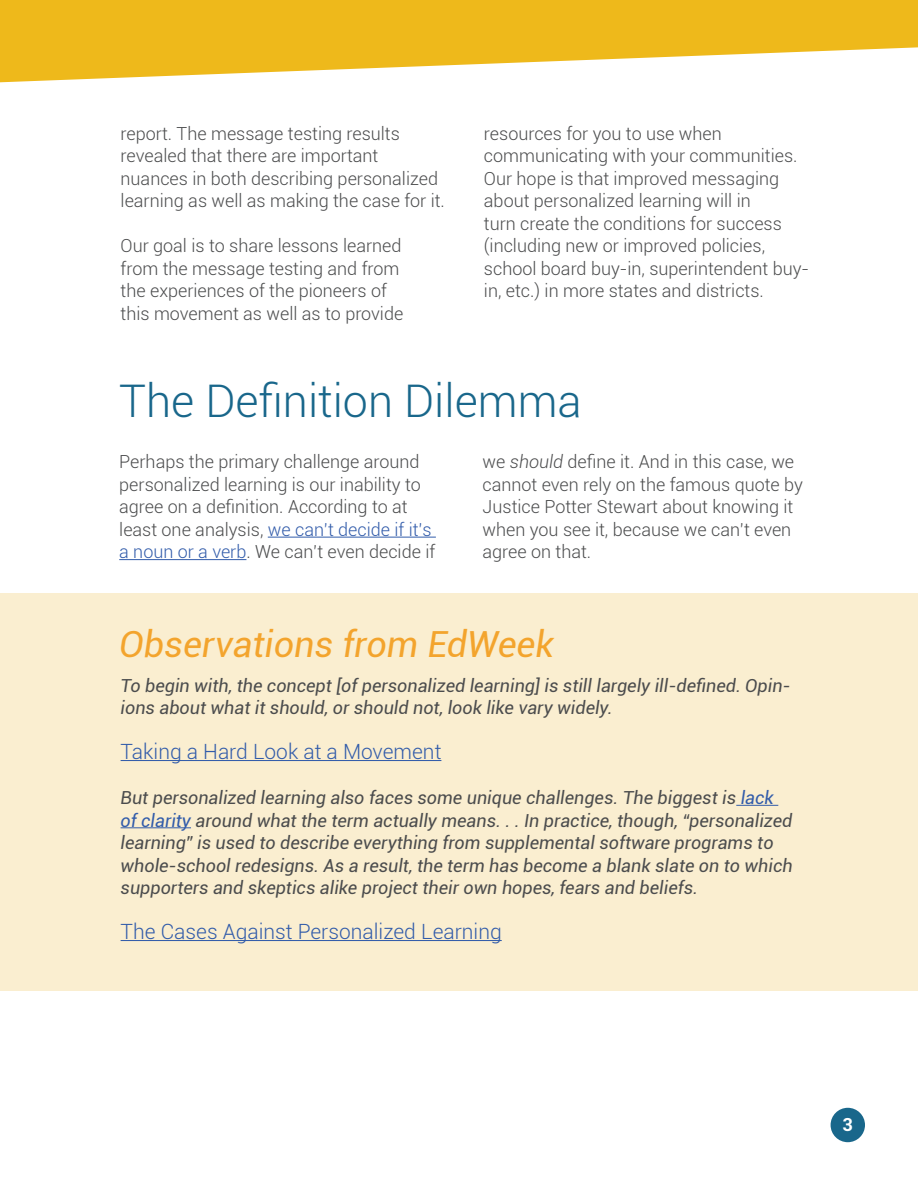
<style>
.page{position:relative;width:918px;height:1188px;background:#fff}
.page>*{position:absolute;margin:0;border:0;box-sizing:border-box;transform-origin:0 0}
.t1{font:300 45px "Roboto";color:#19678b}
.t2{font:italic 36px "Roboto";color:#f3a42d}
.t3{font:300 21px "Roboto";color:#325caa}
.t4{font:300 18px/22.5px "Roboto";color:#4b4c4d}
.t5{font:italic 18px/22.5px "Roboto";color:#4b4c4d}
.t6{font:700 18px "Roboto";color:#fff}
.s1{color:#325caa}
.s2{font-style:italic}
</style>
<div class="page">
<svg style="left:0;top:0;width:918px;height:82px;fill:#eeb91b"></svg>
<div style="left:831px;top:1108px;width:34px;height:34px;background:#19678b;border-radius:50%"></div>
<hr style="left:268px;top:537px;width:168px;height:1px;background:#325caa">
<hr style="left:119px;top:559px;width:127px;height:1px;background:#325caa">
<div style="left:0;top:593px;width:918px;height:398px;background:#faeed0"></div>
<hr style="left:121px;top:760px;width:320px;height:1px;background:#325caa">
<hr style="left:736px;top:805px;width:42px;height:1px;background:#325caa">
<hr style="left:121px;top:827px;width:70px;height:1px;background:#325caa">
<hr style="left:121px;top:940px;width:381px;height:1px;background:#325caa">
<p class="t4" style="left:121px;top:121px;width:326px">report. The message testing results revealed that there are important nuances in both describing personalized learning as well as making the case for it.</p>
<p class="t4" style="left:121px;top:234px;width:284px">Our goal is to share lessons learned from the message testing and from the experiences of the pioneers of this movement as well as to provide</p>
<p class="t4" style="left:484px;top:121px;width:327px">resources for you to use when communicating with your communities.<br>Our hope is that improved messaging about personalized learning will in<br>turn create the conditions for success (including new or improved policies, school board buy-in, superintendent buy&shy;in, etc.) in more states and districts.</p>
<h1 class="t1" style="left:119px;top:369px;width:464px">The Definition Dilemma</h1>
<p class="t4" style="left:119px;top:450px;width:318px">Perhaps the primary challenge around personalized learning is our inability to agree on a definition. According to at least one analysis, <span class="s1">we can’t decide if it’s a noun or a verb</span>. We can’t even decide if</p>
<p class="t4" style="left:483px;top:450px;width:322px">we <span class="s2">should</span> define it. And in this case, we cannot even rely on the famous quote by Justice Potter Stewart about knowing it when you see it, because we can’t even agree on that.</p>
<h2 class="t2" style="left:119px;top:619px;width:436px">Observations from EdWeek</h2>
<p class="t5" style="left:121px;top:673px;width:672px">To begin with, the concept [of personalized learning] is still largely ill-defined. Opin&shy;ions about what it should, or should not, look like vary widely.</p>
<p class="t3" style="left:121px;top:737px;width:322px">Taking a Hard Look at a Movement</p>
<p class="t5" style="left:121px;top:786px;width:674px">But personalized learning also faces some unique challenges. The biggest is <span class="s1">lack of clarity</span> around what the term actually means. . . In practice, though, “personalized learning” is used to describe everything from supplemental software programs to whole-school redesigns. As a result, the term has become a blank slate on to which supporters and skeptics alike project their own hopes, fears and beliefs.</p>
<p class="t3" style="left:121px;top:917px;width:383px">The Cases Against Personalized Learning</p>
<p class="t6" style="left:843px;top:1112px;width:12px">3</p>
</div>
